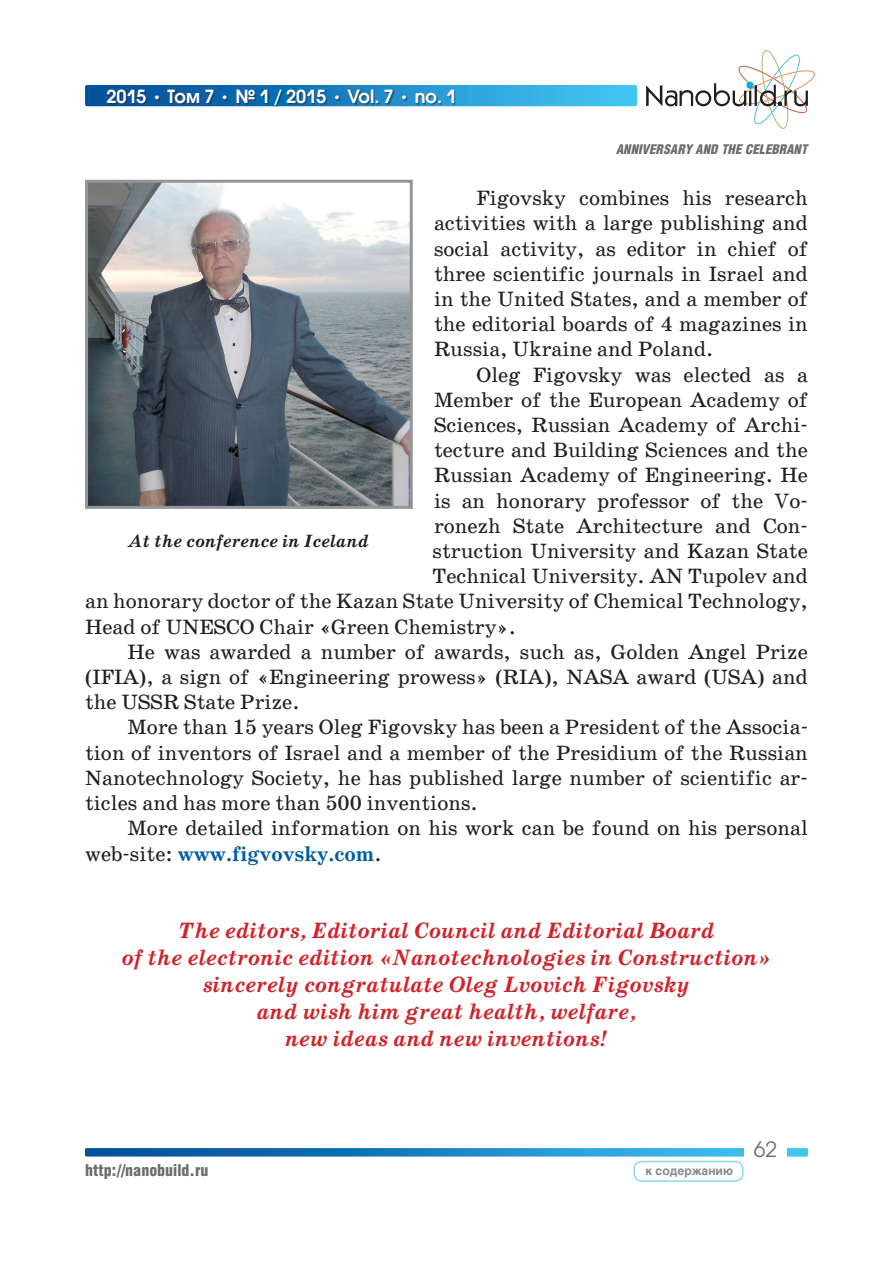
<style>
.page{position:relative;width:893px;height:1263px;background:#fff}
.page>*{position:absolute;margin:0;border:0;box-sizing:border-box;transform-origin:0 0}
.t1{font:italic 700 22.5px/27px "School Book C";color:#d1232a;text-align:center}
.t2{font:21px/25.2px "School Book C";color:#231f20;text-align:justify}
.t3{font:700 21px "School Book C";color:#015ca3}
.t4{font:21px "Avant Garde Gothic C";color:#6c6d70}
.t5{font:600 18px "Avant Garde Gothic C";color:#fff}
.t6{font:italic 700 18px "School Book C";color:#231f20}
.t7{font:900 16.5px "Helios Cond";color:#6c6d70}
.t8{font:italic 900 13.5px "Helios Cond";color:#6c6d70}
.t9{font:700 12px "Helios";color:#87898c}
.s1{font-family:"School Book C";font-weight:700}
.s2{font-weight:400;color:#231f20}
</style>
<div class="page">
<div style="left:85px;top:85px;width:552px;height:21px;background:linear-gradient(to right,#004694,#42c8f6);border-radius:2px"></div>
<div style="left:108px;top:90px;width:348px;height:17px;background:#231f20;opacity:.5"></div>
<svg style="left:646px;top:50px;width:169px;height:79px"></svg>
<svg style="left:85px;top:1148px;width:723px;height:8px;background:#1e84c3"></svg>
<div style="left:744px;top:1137px;width:43px;height:19px;background:#fff"></div>
<div style="left:633px;top:1161px;width:111px;height:21px;border:2px solid #8dd7f7;border-radius:7px"></div>
<img style="left:89px;top:184px;width:320px;height:321px">
<div style="left:85px;top:180px;width:328px;height:329px;border:3px solid #939598"></div>
<p class="t5" style="left:106px;top:85px;width:351px">2015 <span class="s1">•</span> Том 7 <span class="s1">•</span> № 1 / 2015 <span class="s1">•</span> Vol. 7 <span class="s1">•</span> no. 1</p>
<p class="t8" style="left:617px;top:142px;width:193px">ANNIVERSARY AND THE CELEBRANT</p>
<p class="t2" style="left:434px;top:186px;width:375px;text-indent:43px">Figovsky combines his research activities with a large publishing and social activity, as editor in chief of three scientific journals in Israel and in the United States, and a member of the editorial boards of 4 magazines in Russia, Ukraine and Poland.</p>
<p class="t2" style="left:477px;top:362px;width:333px">Oleg Figovsky was elected as a</p>
<p class="t2" style="left:434px;top:387px;width:375px">Member of the European Academy of</p>
<p class="t2" style="left:434px;top:413px;width:375px">Sciences, Russian Academy of Archi-</p>
<p class="t2" style="left:434px;top:438px;width:375px">tecture and Building Sciences and the</p>
<p class="t2" style="left:434px;top:463px;width:375px">Russian Academy of Engineering. He</p>
<p class="t2" style="left:434px;top:488px;width:375px">is an honorary professor of the Vo-</p>
<p class="t2" style="left:434px;top:513px;width:375px">ronezh State Architecture and Con-</p>
<p class="t2" style="left:432px;top:539px;width:377px">struction University and Kazan State</p>
<p class="t2" style="left:432px;top:564px;width:377px">Technical University. AN Tupolev and</p>
<p class="t2" style="left:85px;top:589px;width:724px">an honorary doctor of the Kazan State University of Chemical Technology,</p>
<p class="t2" style="left:85px;top:614px;width:432px">Head of UNESCO Chair «Green Chemistry».</p>
<p class="t2" style="left:128px;top:639px;width:682px">He was awarded a number of awards, such as, Golden Angel Prize</p>
<p class="t2" style="left:85px;top:665px;width:724px">(IFIA), a sign of «Engineering prowess» (RIA), NASA award (USA) and</p>
<p class="t2" style="left:85px;top:690px;width:216px">the USSR State Prize.</p>
<p class="t2" style="left:128px;top:715px;width:682px">More than 15 years Oleg Figovsky has been a President of the Associa-</p>
<p class="t2" style="left:85px;top:740px;width:724px">tion of inventors of Israel and a member of the Presidium of the Russian</p>
<p class="t2" style="left:85px;top:765px;width:724px">Nanotechnology Society, he has published large number of scientific ar-</p>
<p class="t2" style="left:85px;top:791px;width:394px">ticles and has more than 500 inventions.</p>
<p class="t2" style="left:128px;top:816px;width:682px">More detailed information on his work can be found on his personal</p>
<p class="t3" style="left:85px;top:842px;width:298px"><span class="s2">web-site:</span> www.figvovsky.com<span class="s2">.</span></p>
<p class="t6" style="left:127px;top:531px;width:243px">At the conference in Iceland</p>
<p class="t1" style="left:122px;top:917px;width:651px">The editors, Editorial Council and Editorial Board<br>of the electronic edition «Nanotechnologies in Construction» sincerely congratulate Oleg Lvovich Figovsky<br>and wish him great health, welfare,<br>new ideas and new inventions!</p>
<p class="t7" style="left:85px;top:1161px;width:125px">http://nanobuild.ru</p>
<p class="t9" style="left:645px;top:1163px;width:89px">к содержанию</p>
<p class="t4" style="left:754px;top:1136px;width:25px">62</p>
</div>
